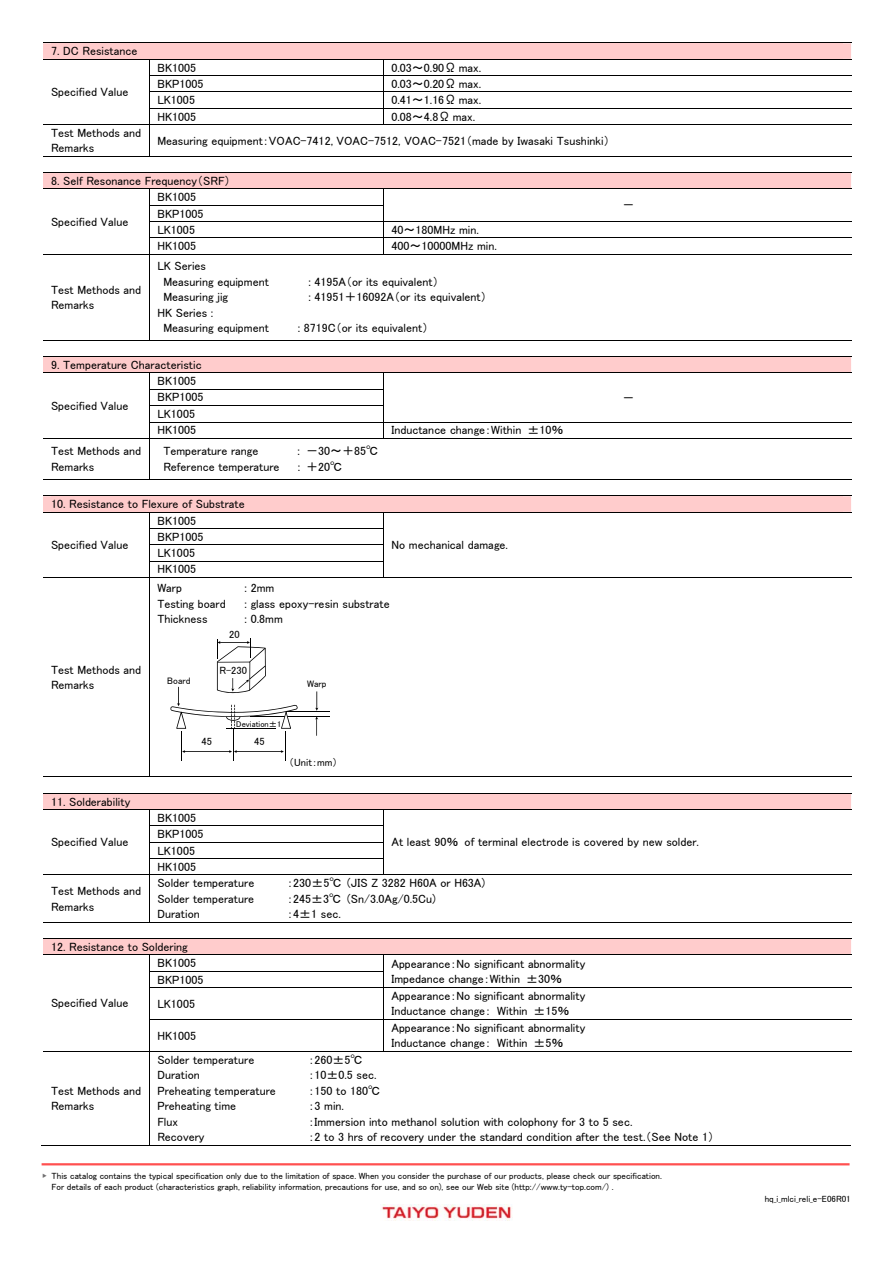
<style>
.page{position:relative;width:893px;height:1263px;background:#fff}
.page>*{position:absolute;margin:0;border:0;box-sizing:border-box;transform-origin:0 0}
.t1{font:12px/15.6px "MS P Gothic";color:#000}
.t2{font:10.5px "MS P Gothic";color:#000}
.t3{font:9.45px "MS P Gothic";color:#000}
.t4{font:9px/11.7px "MS P Gothic";color:#000}
.t5{font:8.4px "MS P Gothic";color:#000}
.s1{color:#717071}
</style>
<div class="page">
<img style="left:381px;top:1205px;width:131px;height:15px">
<hr style="left:42px;top:1163px;width:807px;height:2px;background:#ff5050">
<svg style="left:43px;top:43px;width:808px;height:81px"></svg>
<hr style="left:43px;top:124px;width:808px;height:1px;background:#000">
<hr style="left:149px;top:125px;width:1px;height:31px;background:#000">
<hr style="left:43px;top:156px;width:808px;height:1px;background:#000">
<hr style="left:43px;top:172px;width:808px;height:1px;background:#000">
<svg style="left:43px;top:173px;width:808px;height:81px"></svg>
<hr style="left:43px;top:254px;width:808px;height:1px;background:#000">
<hr style="left:149px;top:255px;width:1px;height:85px;background:#000">
<hr style="left:43px;top:340px;width:808px;height:1px;background:#000">
<hr style="left:43px;top:356px;width:808px;height:1px;background:#000">
<svg style="left:43px;top:357px;width:808px;height:81px"></svg>
<hr style="left:43px;top:438px;width:808px;height:1px;background:#000">
<hr style="left:149px;top:439px;width:1px;height:40px;background:#000">
<hr style="left:43px;top:479px;width:808px;height:1px;background:#000">
<hr style="left:43px;top:495px;width:808px;height:1px;background:#000">
<svg style="left:43px;top:496px;width:808px;height:81px"></svg>
<hr style="left:286px;top:711px;width:44px;height:1px;background:#000">
<hr style="left:250px;top:716px;width:80px;height:1px;background:#000">
<svg style="left:315px;top:691px;width:3px;height:45px"></svg>
<svg style="left:170px;top:638px;width:128px;height:123px"></svg>
<hr style="left:226px;top:728px;width:50px;height:1px;background:#000">
<hr style="left:43px;top:577px;width:808px;height:1px;background:#000">
<hr style="left:149px;top:578px;width:1px;height:199px;background:#000">
<hr style="left:43px;top:777px;width:808px;height:1px;background:#000">
<hr style="left:43px;top:793px;width:808px;height:1px;background:#000">
<svg style="left:43px;top:794px;width:808px;height:81px"></svg>
<hr style="left:43px;top:875px;width:808px;height:1px;background:#000">
<hr style="left:149px;top:875px;width:1px;height:47px;background:#000">
<hr style="left:43px;top:922px;width:808px;height:1px;background:#000">
<hr style="left:43px;top:938px;width:808px;height:1px;background:#000">
<svg style="left:43px;top:939px;width:808px;height:48px"></svg>
<hr style="left:149px;top:987px;width:702px;height:1px;background:#000">
<hr style="left:149px;top:988px;width:1px;height:31px;background:#000">
<hr style="left:383px;top:988px;width:1px;height:31px;background:#000">
<hr style="left:149px;top:1019px;width:702px;height:1px;background:#000">
<hr style="left:149px;top:1020px;width:1px;height:31px;background:#000">
<hr style="left:383px;top:1020px;width:1px;height:31px;background:#000">
<hr style="left:43px;top:1051px;width:808px;height:1px;background:#000">
<hr style="left:42px;top:1145px;width:107px;height:1px;background:#000">
<hr style="left:149px;top:1052px;width:1px;height:94px;background:#000">
<hr style="left:150px;top:1145px;width:701px;height:1px;background:#000">
<p class="t1" style="left:51px;top:43px;width:88px">7. DC Resistance</p>
<p class="t1" style="left:51px;top:84px;width:79px">Specified Value</p>
<p class="t1" style="left:157px;top:59px;width:40px">BK1005</p>
<p class="t1" style="left:391px;top:59px;width:91px">0.03～0.90Ω max.</p>
<p class="t1" style="left:157px;top:76px;width:48px">BKP1005</p>
<p class="t1" style="left:391px;top:76px;width:91px">0.03～0.20Ω max.</p>
<p class="t1" style="left:157px;top:92px;width:39px">LK1005</p>
<p class="t1" style="left:391px;top:92px;width:91px">0.41～1.16Ω max.</p>
<p class="t1" style="left:157px;top:108px;width:40px">HK1005</p>
<p class="t1" style="left:391px;top:108px;width:85px">0.08～4.8Ω max.</p>
<p class="t1" style="left:51px;top:125px;width:92px">Test Methods and<br>Remarks</p>
<p class="t1" style="left:157px;top:132px;width:454px">Measuring equipment：VOAC-7412, VOAC-7512, VOAC-7521（made by Iwasaki Tsushinki）</p>
<p class="t1" style="left:51px;top:173px;width:181px">8. Self Resonance Frequency（SRF）</p>
<p class="t1" style="left:51px;top:214px;width:79px">Specified Value</p>
<p class="t1" style="left:157px;top:189px;width:40px">BK1005</p>
<p class="t1" style="left:157px;top:205px;width:48px;line-height:16.4px">BKP1005<br>LK1005</p>
<p class="t1" style="left:391px;top:222px;width:89px">40～180MHz min.</p>
<p class="t1" style="left:51px;top:281px;width:92px">Test Methods and<br>Remarks</p>
<p class="t1" style="left:157px;top:238px;width:40px">HK1005</p>
<p class="t1" style="left:391px;top:238px;width:107px">400～10000MHz min.</p>
<p class="t1" style="left:163px;top:258px;width:107px;text-indent:-6px">LK Series<br>Measuring equipment</p>
<p class="t1" style="left:308px;top:274px;width:132px">: 4195A（or its equivalent）</p>
<p class="t1" style="left:163px;top:289px;width:66px">Measuring jig</p>
<p class="t1" style="left:308px;top:289px;width:180px">: 41951＋16092A（or its equivalent）</p>
<p class="t1" style="left:163px;top:305px;width:107px;text-indent:-6px">HK Series :<br>Measuring equipment</p>
<p class="t1" style="left:298px;top:320px;width:132px">: 8719C（or its equivalent）</p>
<p class="t1" style="left:51px;top:357px;width:152px">9. Temperature Characteristic</p>
<p class="t1" style="left:51px;top:398px;width:79px">Specified Value</p>
<p class="t1" style="left:157px;top:373px;width:48px;line-height:16.4px">BK1005<br>BKP1005</p>
<p class="t1" style="left:157px;top:405px;width:40px;line-height:16.5px">LK1005<br>HK1005</p>
<p class="t1" style="left:51px;top:443px;width:92px">Test Methods and<br>Remarks</p>
<p class="t1" style="left:163px;top:443px;width:97px">Temperature range</p>
<p class="t1" style="left:298px;top:443px;width:82px">: －30～＋85℃</p>
<p class="t1" style="left:163px;top:459px;width:118px">Reference temperature</p>
<p class="t1" style="left:298px;top:459px;width:46px">: ＋20℃</p>
<p class="t1" style="left:51px;top:496px;width:195px">10. Resistance to Flexure of Substrate</p>
<p class="t1" style="left:51px;top:537px;width:79px">Specified Value</p>
<p class="t1" style="left:157px;top:512px;width:40px">BK1005</p>
<p class="t1" style="left:157px;top:528px;width:48px;line-height:16.4px">BKP1005<br>LK1005<br>HK1005</p>
<p class="t1" style="left:391px;top:422px;width:174px">Inductance change：Within ±10％</p>
<p class="t1" style="left:391px;top:537px;width:118px">No mechanical damage.</p>
<p class="t1" style="left:51px;top:662px;width:92px">Test Methods and<br>Remarks</p>
<p class="t1" style="left:157px;top:580px;width:26px">Warp</p>
<p class="t1" style="left:245px;top:580px;width:31px">: 2mm</p>
<p class="t1" style="left:157px;top:595px;width:70px">Testing board</p>
<p class="t1" style="left:245px;top:595px;width:147px">: glass epoxy-resin substrate</p>
<p class="t1" style="left:157px;top:611px;width:52px">Thickness</p>
<p class="t1" style="left:245px;top:611px;width:40px">: 0.8mm</p>
<p class="t2" style="left:229px;top:629px;width:12px">20</p>
<p class="t3" style="left:167px;top:676px;width:25px">Board</p>
<p class="t2" style="left:220px;top:665px;width:29px">R-230</p>
<p class="t3" style="left:307px;top:679px;width:21px">Warp</p>
<p class="t5" style="left:236px;top:720px;width:47px">Deviation±1</p>
<p class="t2" style="left:201px;top:736px;width:12px">45</p>
<p class="t2" style="left:254px;top:736px;width:12px">45</p>
<p class="t2" style="left:289px;top:757px;width:50px">（Unit：mm）</p>
<p class="t1" style="left:622px;top:197px;width:13px">－</p>
<p class="t1" style="left:622px;top:389px;width:13px">－</p>
<p class="t1" style="left:51px;top:794px;width:81px">11. Solderability</p>
<p class="t1" style="left:51px;top:834px;width:79px">Specified Value</p>
<p class="t1" style="left:157px;top:810px;width:40px">BK1005</p>
<p class="t1" style="left:157px;top:826px;width:48px;line-height:16.4px">BKP1005<br>LK1005<br>HK1005</p>
<p class="t1" style="left:391px;top:834px;width:309px">At least 90％ of terminal electrode is covered by new solder.</p>
<p class="t1" style="left:157px;top:875px;width:98px">Solder temperature</p>
<p class="t1" style="left:287px;top:875px;width:199px">：230±5℃ (JIS Z 3282 H60A or H63A)</p>
<p class="t1" style="left:157px;top:891px;width:98px">Solder temperature</p>
<p class="t1" style="left:287px;top:891px;width:150px">：245±3℃ (Sn/3.0Ag/0.5Cu)</p>
<p class="t1" style="left:157px;top:906px;width:44px">Duration</p>
<p class="t1" style="left:287px;top:906px;width:55px">：4±1 sec.</p>
<p class="t1" style="left:51px;top:939px;width:138px">12. Resistance to Soldering</p>
<p class="t1" style="left:51px;top:883px;width:92px">Test Methods and<br>Remarks</p>
<p class="t1" style="left:51px;top:995px;width:79px">Specified Value</p>
<p class="t1" style="left:51px;top:1083px;width:92px">Test Methods and<br>Remarks</p>
<p class="t1" style="left:157px;top:955px;width:40px">BK1005</p>
<p class="t1" style="left:391px;top:956px;width:196px">Appearance：No significant abnormality</p>
<p class="t1" style="left:157px;top:971px;width:48px">BKP1005</p>
<p class="t1" style="left:391px;top:971px;width:172px">Impedance change：Within ±30％</p>
<p class="t1" style="left:157px;top:996px;width:39px">LK1005</p>
<p class="t1" style="left:391px;top:988px;width:196px">Appearance：No significant abnormality<br>Inductance change： Within ±15％</p>
<p class="t1" style="left:157px;top:1027px;width:40px">HK1005</p>
<p class="t1" style="left:391px;top:1020px;width:196px">Appearance：No significant abnormality<br>Inductance change： Within ±5％</p>
<p class="t1" style="left:157px;top:1051px;width:98px">Solder temperature</p>
<p class="t1" style="left:308px;top:1051px;width:56px">：260±5℃</p>
<p class="t1" style="left:157px;top:1067px;width:44px">Duration</p>
<p class="t1" style="left:308px;top:1067px;width:70px">：10±0.5 sec.</p>
<p class="t1" style="left:157px;top:1083px;width:120px">Preheating temperature</p>
<p class="t1" style="left:308px;top:1083px;width:73px">：150 to 180℃</p>
<p class="t1" style="left:157px;top:1098px;width:80px">Preheating time</p>
<p class="t1" style="left:308px;top:1098px;width:37px">：3 min.</p>
<p class="t1" style="left:157px;top:1114px;width:22px">Flux</p>
<p class="t1" style="left:308px;top:1114px;width:326px">：Immersion into methanol solution with colophony for 3 to 5 sec.</p>
<p class="t1" style="left:157px;top:1129px;width:49px">Recovery</p>
<p class="t1" style="left:308px;top:1129px;width:407px">：2 to 3 hrs of recovery under the standard condition after the test.（See Note 1）</p>
<p class="t4" style="left:52px;top:1170px;width:612px;text-indent:-9px"><span class="s1">▶</span> This catalog contains the typical specification only due to the limitation of space. When you consider the purchase of our products, please check our specification.<br>For details of each product (characteristics graph, reliability information, precautions for use, and so on), see our Web site (http://www.ty-top.com/) .</p>
<p class="t4" style="left:765px;top:1193px;width:87px">hq_i_mlci_reli_e-E06R01</p>
</div>
